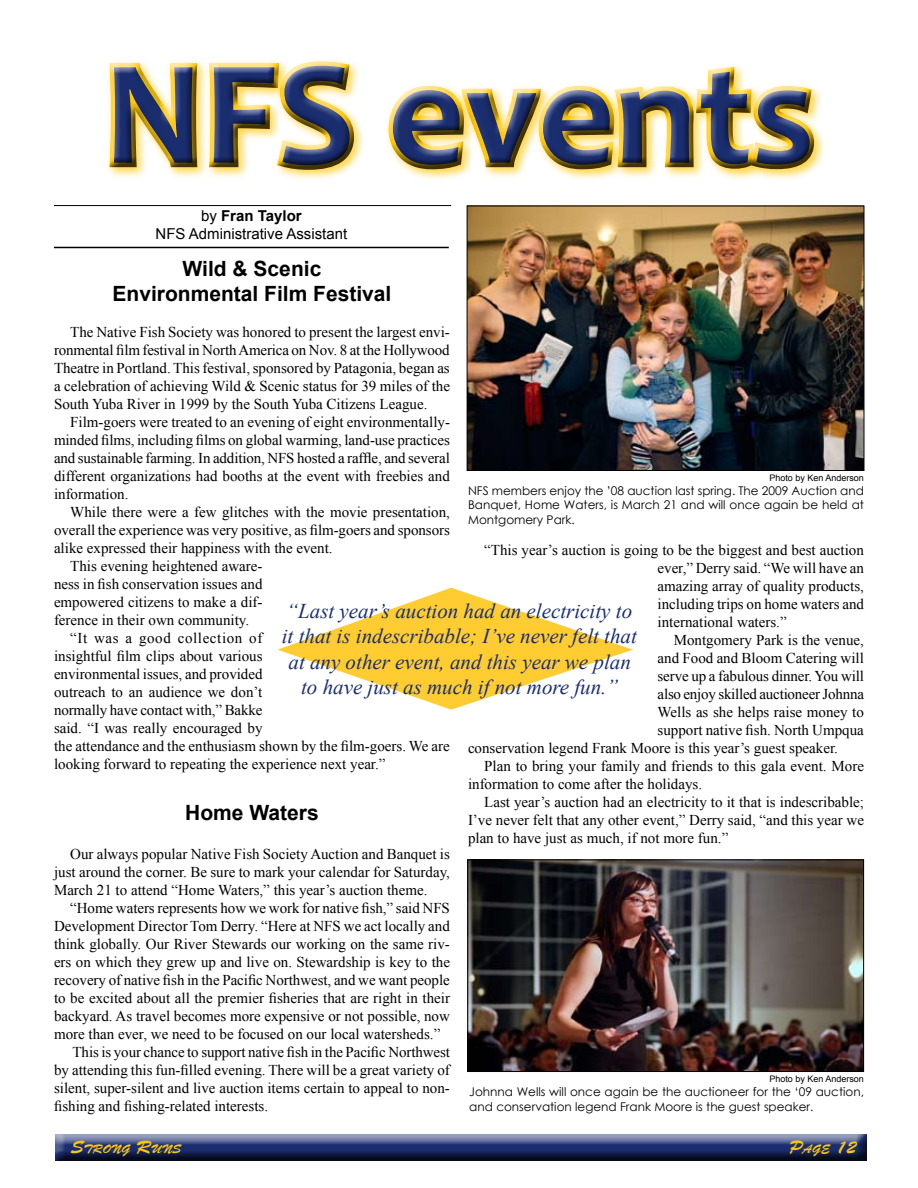
<style>
.page{position:relative;width:918px;height:1188px;background:#fff}
.page>*{position:absolute;margin:0;border:0;box-sizing:border-box;transform-origin:0 0}
.t1{font:700 150px "Candara";color:#1a2d6f}
.t2{font:italic 21px/25.2px "Times New Roman";color:#1a2d6f;text-align:center}
.t3{font:700 21px/25.2px "Arial";color:#000;text-align:center}
.t4{font:18px "Brush Script Std";color:#ffc709}
.t5{font:15px/18px "Times New Roman";color:#000;text-align:justify}
.t6{font:15px/18px "Arial";color:#000;text-align:center}
.t7{font:15px "Times New Roman";letter-spacing:.04em;color:#000}
.t8{font:12.6px "Brush Script Std";color:#ffc709}
.t9{font:12px/14.4px "Century Gothic";color:#000;text-align:justify}
.t10{font:9px "Arial";color:#000}
.s1{font-weight:700}
.s2{font-size:18px}
.s3{font-size:12.6px}
</style>
<div class="page">
<div style="left:54px;top:1133px;width:813px;height:30px;background:#000;opacity:.75"></div>
<div style="left:10px;top:5px;width:908px;height:217px;background:#000;opacity:.75"></div>
<svg style="left:277px;top:588px;width:356px;height:122px"></svg>
<img style="left:469px;top:208px;width:393px;height:261px">
<div style="left:467px;top:206px;width:397px;height:265px;border:1px solid #000"></div>
<img style="left:469px;top:862px;width:393px;height:208px">
<div style="left:467px;top:860px;width:397px;height:212px;border:1px solid #000"></div>
<hr style="left:54px;top:205px;width:397px;height:1px;background:#000">
<hr style="left:54px;top:247px;width:395px;height:1px;background:#000">
<h1 class="t1" style="left:103px;top:23px;width:713px">NFS events</h1>
<p class="t6" style="left:156px;top:207px;width:193px">by <span class="s1">Fran Taylor<br></span>NFS Administrative Assistant</p>
<h2 class="t3" style="left:113px;top:257px;width:280px">Wild &amp; Scenic<br>Environmental Film Festival</h2>
<p class="t5" style="left:54px;top:323px;width:398px;text-indent:16px">The Native Fish Society was honored to present the largest envi&shy;ronmental film festival in North America on Nov. 8 at the Hollywood Theatre in Portland. This festival, sponsored by Patagonia, began as a celebration of achieving Wild &amp; Scenic status for 39 miles of the South Yuba River in 1999 by the South Yuba Citizens League.</p>
<p class="t5" style="left:54px;top:413px;width:398px;text-indent:16px">Film-goers were treated to an evening of eight environmentally&shy;minded films, including films on global warming, land-use practices and sustainable farming. In addition, NFS hosted a raffle, and several different organizations had booths at the event with freebies and information.</p>
<p class="t5" style="left:70px;top:503px;width:381px">While there were a few glitches with the movie presentation,</p>
<p class="t5" style="left:54px;top:521px;width:397px">overall the experience was very positive, as film-goers and sponsors</p>
<p class="t5" style="left:54px;top:539px;width:280px">alike expressed their happiness with the event.</p>
<p class="t5" style="left:70px;top:557px;width:194px">This evening heightened aware-</p>
<p class="t5" style="left:54px;top:575px;width:210px">ness in fish conservation issues and</p>
<p class="t5" style="left:54px;top:593px;width:210px">empowered citizens to make a dif-</p>
<p class="t5" style="left:54px;top:611px;width:197px">ference in their own community.</p>
<p class="t7" style="left:70px;top:628px;width:194px">“It was a good collection of</p>
<p class="t5" style="left:54px;top:647px;width:210px">insightful film clips about various</p>
<p class="t5" style="left:54px;top:665px;width:210px">environmental issues, and provided</p>
<p class="t5" style="left:54px;top:683px;width:210px">outreach to an audience we don’t</p>
<p class="t5" style="left:54px;top:701px;width:210px">normally have contact with,” Bakke</p>
<p class="t5" style="left:54px;top:719px;width:210px">said. “I was really encouraged by</p>
<p class="t5" style="left:54px;top:737px;width:397px">the attendance and the enthusiasm shown by the film-goers. We are</p>
<p class="t5" style="left:54px;top:755px;width:333px">looking forward to repeating the experience next year.”</p>
<h2 class="t3" style="left:185px;top:801px;width:135px">Home Waters</h2>
<p class="t5" style="left:54px;top:845px;width:398px;text-indent:16px">Our always popular Native Fish Society Auction and Banquet is just around the corner. Be sure to mark your calendar for Saturday, March 21 to attend “Home Waters,” this year’s auction theme.</p>
<p class="t5" style="left:70px;top:899px;width:381px">“Home waters represents how we work for native fish,” said NFS</p>
<p class="t5" style="left:54px;top:917px;width:397px">Development Director Tom Derry. “Here at NFS we act locally and</p>
<p class="t5" style="left:54px;top:935px;width:397px">think globally. Our River Stewards our working on the same riv-</p>
<p class="t5" style="left:54px;top:953px;width:398px">ers on which they grew up and live on. Stewardship is key to the</p>
<p class="t5" style="left:54px;top:971px;width:397px">recovery of native fish in the Pacific Northwest, and we want people</p>
<p class="t5" style="left:54px;top:989px;width:398px">to be excited about all the premier fisheries that are right in their</p>
<p class="t5" style="left:54px;top:1007px;width:397px">backyard. As travel becomes more expensive or not possible, now</p>
<p class="t5" style="left:54px;top:1025px;width:388px">more than ever, we need to be focused on our local watersheds.”</p>
<p class="t5" style="left:73px;top:1043px;width:379px">This is your chance to support native fish in the Pacific Northwest</p>
<p class="t5" style="left:54px;top:1061px;width:397px">by attending this fun-filled evening. There will be a great variety of</p>
<p class="t5" style="left:54px;top:1079px;width:397px">silent, super-silent and live auction items certain to appeal to non-</p>
<p class="t5" style="left:54px;top:1097px;width:216px">fishing and fishing-related interests.</p>
<p class="t10" style="left:769px;top:471px;width:96px">Photo by Ken Anderson</p>
<p class="t9" style="left:468px;top:483px;width:397px">NFS members enjoy the ’08 auction last spring. The 2009 Auction and Banquet, Home Waters, is March 21 and will once again be held at Montgomery Park.</p>
<p class="t5" style="left:658px;top:541px;width:208px;text-indent:-173px">“This year’s auction is going to be the biggest and best auction ever,” Derry said. “We will have an amazing array of quality products, including trips on home waters and international waters.”</p>
<p class="t5" style="left:674px;top:631px;width:192px">Montgomery Park is the venue,</p>
<p class="t5" style="left:658px;top:649px;width:208px">and Food and Bloom Catering will</p>
<p class="t5" style="left:658px;top:667px;width:208px">serve up a fabulous dinner. You will</p>
<p class="t5" style="left:658px;top:685px;width:208px">also enjoy skilled auctioneer Johnna</p>
<p class="t5" style="left:658px;top:703px;width:208px">Wells as she helps raise money to</p>
<p class="t5" style="left:658px;top:721px;width:208px">support native fish. North Umpqua</p>
<p class="t5" style="left:468px;top:739px;width:372px">conservation legend Frank Moore is this year’s guest speaker.</p>
<p class="t5" style="left:484px;top:757px;width:381px">Plan to bring your family and friends to this gala event. More</p>
<p class="t5" style="left:468px;top:775px;width:236px">information to come after the holidays.</p>
<p class="t5" style="left:484px;top:793px;width:381px">Last year’s auction had an electricity to it that is indescribable;</p>
<p class="t5" style="left:468px;top:811px;width:397px">I’ve never felt that any other event,” Derry said, “and this year we</p>
<p class="t5" style="left:468px;top:829px;width:262px">plan to have just as much, if not more fun.”</p>
<h2 class="t2" style="left:282px;top:598px;width:357px">“Last year’s auction had an electricity to it that is indescribable; I’ve never felt that at any other event, and this year we plan to have just as much if not more fun.”</h2>
<p class="t10" style="left:769px;top:1073px;width:96px">Photo by Ken Anderson</p>
<p class="t9" style="left:469px;top:1085px;width:396px">Johnna Wells will once again be the auctioneer for the ‘09 auction, and conservation legend Frank Moore is the guest speaker.</p>
<p class="t8" style="left:71px;top:1142px;width:112px"><span class="s2">S</span>TRONG <span class="s2">R</span>UNS</p>
<p class="t4" style="left:789px;top:1137px;width:69px">P<span class="s3">AGE</span> 12</p>
</div>
